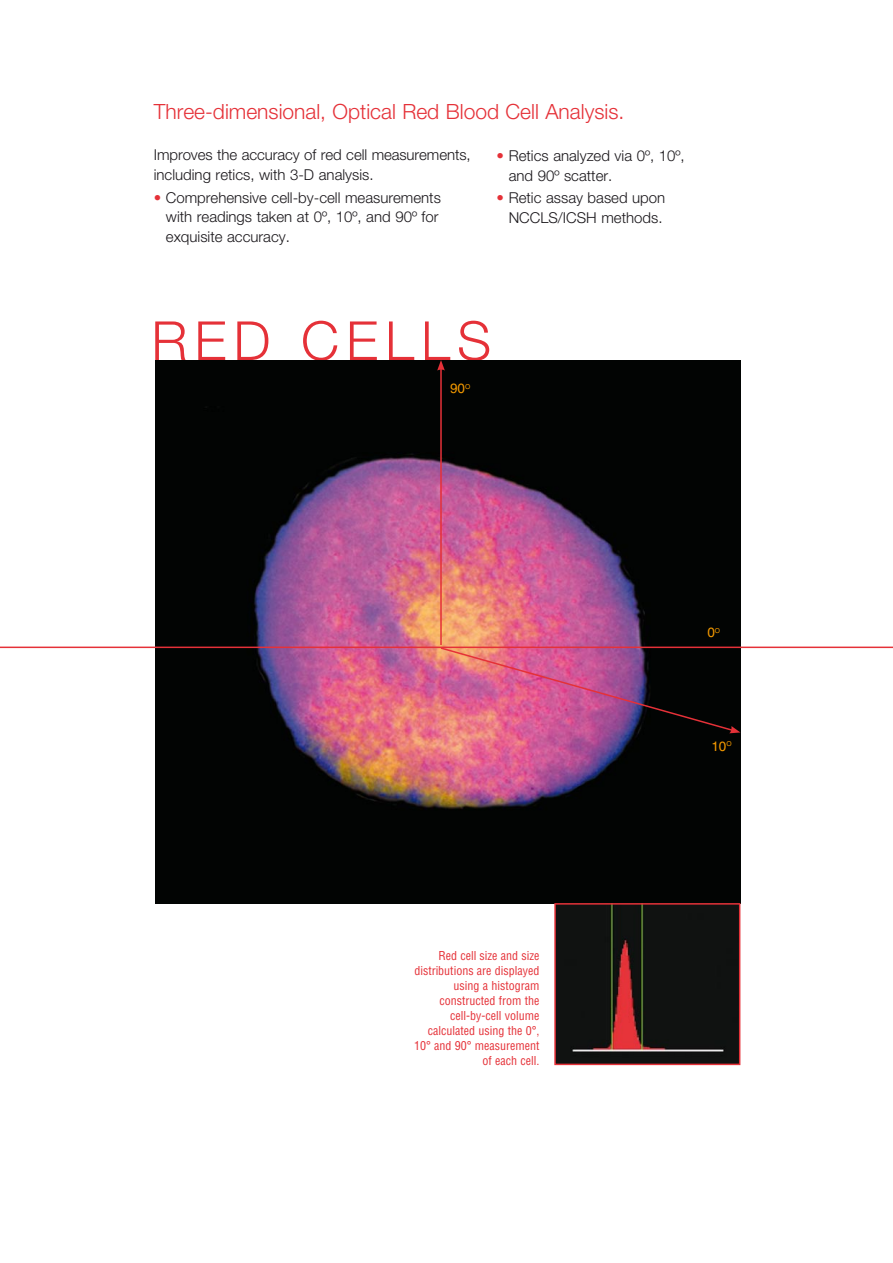
<style>
.page{position:relative;width:893px;height:1263px;background:#fff}
.page>*{position:absolute;margin:0;border:0;box-sizing:border-box;transform-origin:0 0}
.t1{font:300 54px "Helvetica Neue";letter-spacing:.13em;color:#e53138}
.t2{font:300 21px "Helvetica Neue";color:#e53138}
.t3{font:300 15px/19.5px "Helvetica Neue";color:#1a171b}
.t4{font:13.5px "Helvetica";color:#f39900}
.t5{font:condensed 12px/15px "Helvetica";color:#e53138;text-align:right}
.s1{color:#e53138}
</style>
<div class="page">
<img style="left:155px;top:360px;width:585px;height:543px">
<hr style="left:0;top:647px;width:893px;height:1px;background:#e53138">
<svg style="left:439px;top:646px;width:301px;height:87px"></svg>
<hr style="left:440px;top:368px;width:2px;height:277px;background:#e53138">
<svg style="left:437px;top:360px;width:8px;height:11px"></svg>
<img style="left:557px;top:906px;width:180px;height:156px">
<div style="left:554px;top:903px;width:186px;height:162px;border:2px solid #e53138"></div>
<h2 class="t2" style="left:154px;top:98px;width:472px">Three-dimensional, Optical Red Blood Cell Analysis.</h2>
<p class="t3" style="left:154px;top:145px;width:318px">Improves the accuracy of red cell measurements, including retics, with 3-D analysis.</p>
<p class="t3" style="left:166px;top:187px;width:277px;text-indent:-12px"><span class="s1">•</span> Comprehensive cell-by-cell measurements with readings taken at 0º, 10º, and 90º for exquisite accuracy.</p>
<p class="t3" style="left:509px;top:146px;width:177px;text-indent:-12px"><span class="s1">•</span> Retics analyzed via 0º, 10º, and 90º scatter.</p>
<p class="t3" style="left:497px;top:188px;width:170px;text-align:right"><span class="s1">•</span> Retic assay based upon<br>NCCLS/ICSH methods.</p>
<h1 class="t1" style="left:151px;top:308px;width:341px">RED CELLS</h1>
<p class="t4" style="left:450px;top:381px;width:22px">90<sup>O</sup></p>
<p class="t5" style="left:414px;top:948px;width:127px">Red cell size and size distributions are displayed using a histogram constructed from the cell-by-cell volume calculated using the 0°,<br>10° and 90° measurement of each cell.</p>
<p class="t4" style="left:707px;top:625px;width:14px">0<sup>O</sup></p>
<p class="t4" style="left:711px;top:738px;width:22px">10<sup>O</sup></p>
</div>
